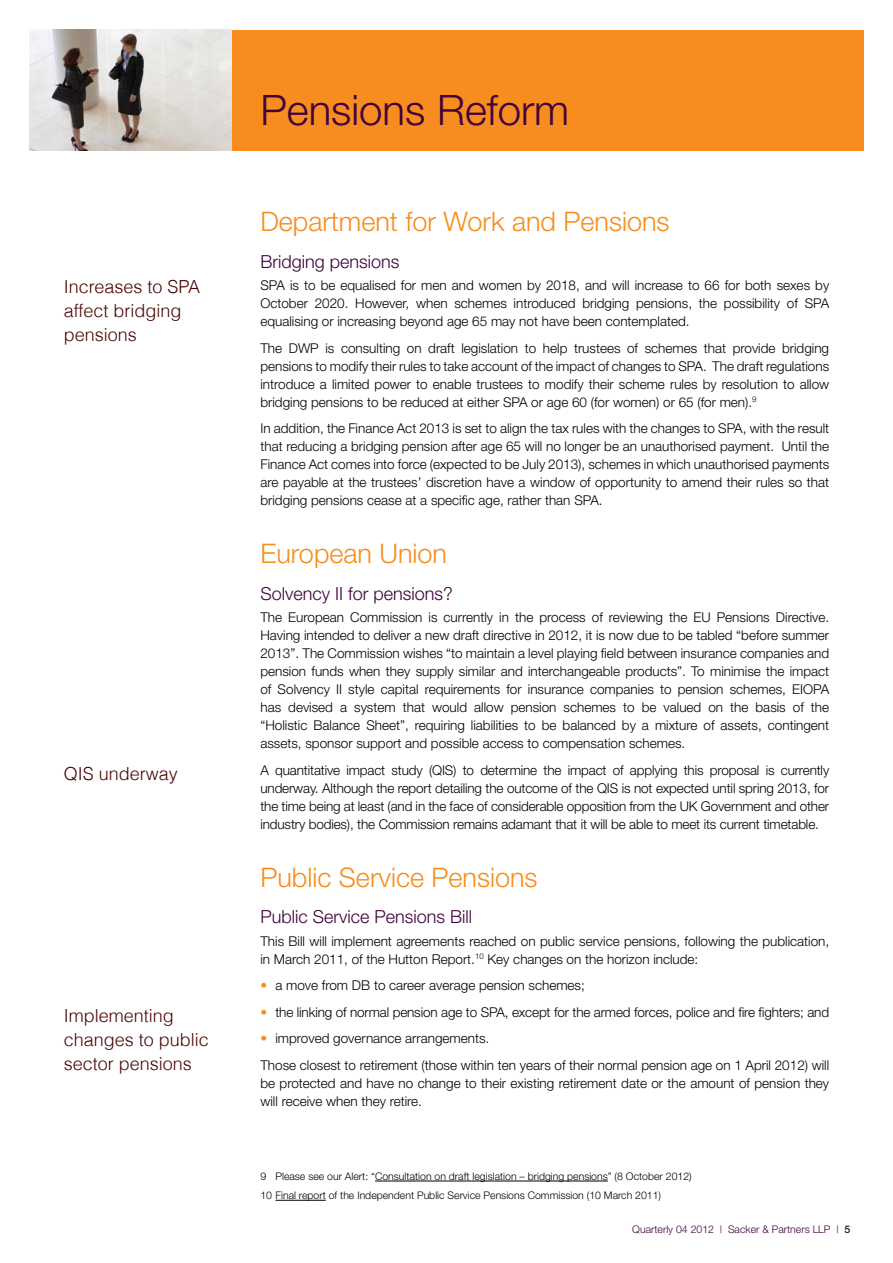
<style>
.page{position:relative;width:893px;height:1263px;background:#fff}
.page>*{position:absolute;margin:0;border:0;box-sizing:border-box;transform-origin:0 0}
.t1{font:300 42px "Helvetica Neue";color:#3f003c}
.t2{font:300 27px "Helvetica Neue";color:#f78d1e}
.Topics{font:300 18px/24px "Helvetica";color:#490400}
.t3{font:300 18px "Helvetica Neue";color:#3f003c}
.body1{font:300 13.5px/18px "Helvetica Neue";color:#000;text-align:justify}
.bullets{font:300 13.5px "Helvetica Neue";letter-spacing:-.01em;color:#000}
.footnotes{font:300 10.5px "Helvetica Neue";color:#000}
.t4{font:300 10.5px "Helvetica Neue";color:#3f003c}
.s1{color:#f78d1e}
.s2{font-weight:500}
</style>
<div class="page">
<div style="left:231px;top:30px;width:632px;height:120px;background:#f78d1e"></div>
<img style="left:30px;top:30px;width:201px;height:120px">
<hr style="left:375px;top:1181px;width:233px;height:1px;background:#000">
<hr style="left:275px;top:1200px;width:51px;height:1px;background:#000">
<p class="Topics" style="left:64px;top:275px;width:138px">Increases to SPA affect bridging pensions</p>
<p class="Topics" style="left:64px;top:761px;width:116px">QIS underway</p>
<p class="Topics" style="left:64px;top:1003px;width:147px">Implementing changes to public sector pensions</p>
<p class="t1" style="left:260px;top:85px;width:310px">Pensions Reform</p>
<p class="t2" style="left:260px;top:205px;width:411px">Department for Work and Pensions</p>
<p class="t3" style="left:260px;top:250px;width:141px">Bridging pensions</p>
<p class="body1" style="left:260px;top:276px;width:570px">SPA is to be equalised for men and women by 2018, and will increase to 66 for both sexes by October 2020. However, when schemes introduced bridging pensions, the possibility of SPA equalising or increasing beyond age 65 may not have been contemplated.</p>
<p class="body1" style="left:260px;top:338px;width:570px">The DWP is consulting on draft legislation to help trustees of schemes that provide bridging pensions to modify their rules to take account of the impact of changes to SPA. The draft regulations introduce a limited power to enable trustees to modify their scheme rules by resolution to allow bridging pensions to be reduced at either SPA or age 60 (for women) or 65 (for men).<sup>9</sup></p>
<p class="body1" style="left:260px;top:419px;width:570px">In addition, the Finance Act 2013 is set to align the tax rules with the changes to SPA, with the result that reducing a bridging pension after age 65 will no longer be an unauthorised payment. Until the Finance Act comes into force (expected to be July 2013), schemes in which unauthorised payments are payable at the trustees’ discretion have a window of opportunity to amend their rules so that bridging pensions cease at a specific age, rather than SPA.</p>
<p class="t2" style="left:260px;top:537px;width:188px">European Union</p>
<p class="t3" style="left:260px;top:582px;width:194px">Solvency II for pensions?</p>
<p class="body1" style="left:260px;top:608px;width:570px">The European Commission is currently in the process of reviewing the EU Pensions Directive.<br>Having intended to deliver a new draft directive in 2012, it is now due to be tabled “before summer 2013”. The Commission wishes “to maintain a level playing field between insurance companies and pension funds when they supply similar and interchangeable products”. To minimise the impact of Solvency II style capital requirements for insurance companies to pension schemes, EIOPA has devised a system that would allow pension schemes to be valued on the basis of the “Holistic Balance Sheet”, requiring liabilities to be balanced by a mixture of assets, contingent assets, sponsor support and possible access to compensation schemes.</p>
<p class="body1" style="left:260px;top:760px;width:570px">A quantitative impact study (QIS) to determine the impact of applying this proposal is currently underway. Although the report detailing the outcome of the QIS is not expected until spring 2013, for the time being at least (and in the face of considerable opposition from the UK Government and other industry bodies), the Commission remains adamant that it will be able to meet its current timetable.</p>
<p class="t2" style="left:260px;top:860px;width:279px">Public Service Pensions</p>
<p class="t3" style="left:260px;top:906px;width:213px">Public Service Pensions Bill</p>
<p class="body1" style="left:260px;top:931px;width:570px">This Bill will implement agreements reached on public service pensions, following the publication, in March 2011, of the Hutton Report.<sup>10</sup> Key changes on the horizon include:</p>
<p class="bullets" style="left:260px;top:977px;width:326px"><span class="s1">•</span> a move from DB to career average pension schemes;</p>
<p class="bullets" style="left:260px;top:1003px;width:570px"><span class="s1">•</span> the linking of normal pension age to SPA, except for the armed forces, police and fire fighters; and</p>
<p class="bullets" style="left:260px;top:1030px;width:230px"><span class="s1">•</span> improved governance arrangements.</p>
<p class="body1" style="left:260px;top:1055px;width:570px">Those closest to retirement (those within ten years of their normal pension age on 1 April 2012) will be protected and have no change to their existing retirement date or the amount of pension they will receive when they retire.</p>
<p class="footnotes" style="left:260px;top:1170px;width:433px">9 Please see our Alert: “Consultation on draft legislation – bridging pensions” (8 October 2012)</p>
<p class="footnotes" style="left:260px;top:1189px;width:402px">10 Final report of the Independent Public Service Pensions Commission (10 March 2011)</p>
<p class="t4" style="left:632px;top:1223px;width:220px">Quarterly 04 2012 | Sacker &amp; Partners LLP | <span class="s2">5</span></p>
</div>
